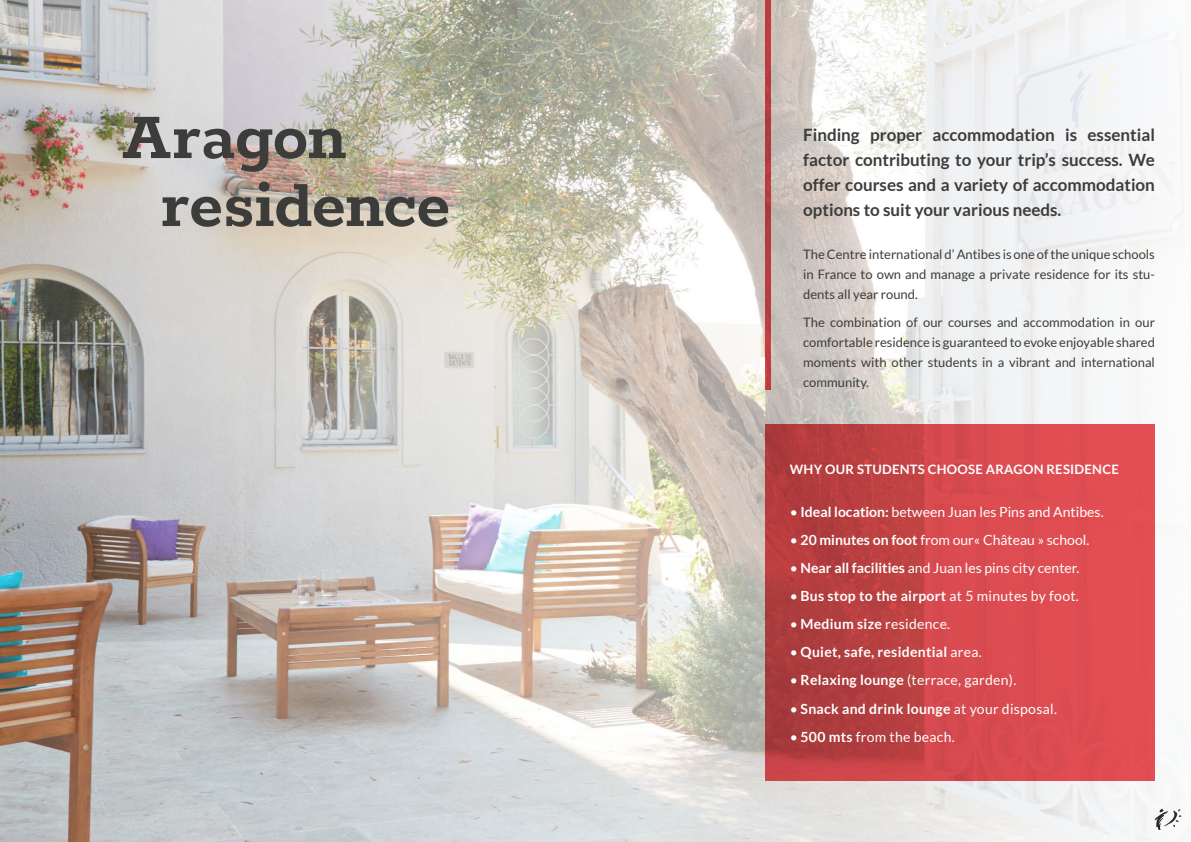
<style>
.page{position:relative;width:1191px;height:842px;background:#fff}
.page>*{position:absolute;margin:0;border:0;box-sizing:border-box;transform-origin:0 0}
.t1{font:700 72px/68px "Rokkitt";color:#3c3c3b}
.t2{font:700 17px/25px "Lato";color:#3c3c3b;text-align:justify}
.t3{font:14px "Lato";color:#fff}
.t4{font:700 14px "Lato";letter-spacing:.02em;color:#fff}
.t5{font:14px "Lato";letter-spacing:.02em;color:#fff}
.t6{font:13px/20px "Lato";color:#3c3c3b;text-align:justify}
.t7{font:700 13px "Lato";letter-spacing:.02em;color:#fff}
.s1{font-weight:700}
.s2{font-weight:400}
</style>
<div class="page">
<img style="left:0;top:0;width:1183px;height:842px">
<svg style="left:765px;top:0;width:6px;height:389px;background:#b83c3d"></svg>
<svg style="left:765px;top:424px;width:390px;height:357px;background:#cc464a"></svg>
<svg style="left:1154px;top:809px;width:27px;height:21px"></svg>
<h1 class="t1" style="left:161px;top:97px;width:291px;text-indent:-40px">Aragon residence</h1>
<h2 class="t2" style="left:803px;top:122px;width:353px">Finding proper accommodation is essential factor contributing to your trip’s success. We offer courses and a variety of accommodation options to suit your various needs.</h2>
<p class="t6" style="left:803px;top:244px;width:353px">The Centre international d’ Antibes is one of the unique schools in France to own and manage a private residence for its stu&shy;dents all year round.</p>
<p class="t6" style="left:803px;top:313px;width:353px">The combination of our courses and accommodation in our comfortable residence is guaranteed to evoke enjoyable shared moments with other students in a vibrant and international community.</p>
<p class="t7" style="left:789px;top:462px;width:330px">WHY OUR STUDENTS CHOOSE ARAGON RESIDENCE</p>
<p class="t3" style="left:789px;top:504px;width:315px">• <span class="s1">Ideal location:</span> between Juan les Pins and Antibes.</p>
<p class="t3" style="left:789px;top:532px;width:301px">• <span class="s1">20 minutes on foot</span> from our« Château » school.</p>
<p class="t3" style="left:789px;top:560px;width:291px">• <span class="s1">Near all facilities</span> and Juan les pins city center.</p>
<p class="t4" style="left:789px;top:588px;width:291px"><span class="s2">•</span> Bus stop to the airport <span class="s2">at 5 minutes by foot.</span></p>
<p class="t5" style="left:789px;top:616px;width:162px">• <span class="s1">Medium size</span> residence.</p>
<p class="t4" style="left:789px;top:644px;width:193px"><span class="s2">•</span> Quiet, safe, residential <span class="s2">area.</span></p>
<p class="t5" style="left:789px;top:672px;width:228px">• <span class="s1">Relaxing lounge</span> (terrace, garden).</p>
<p class="t4" style="left:789px;top:700px;width:269px"><span class="s2">•</span> Snack and drink lounge <span class="s2">at your disposal.</span></p>
<p class="t5" style="left:789px;top:729px;width:167px">• <span class="s1">500 mts</span> from the beach.</p>
</div>
